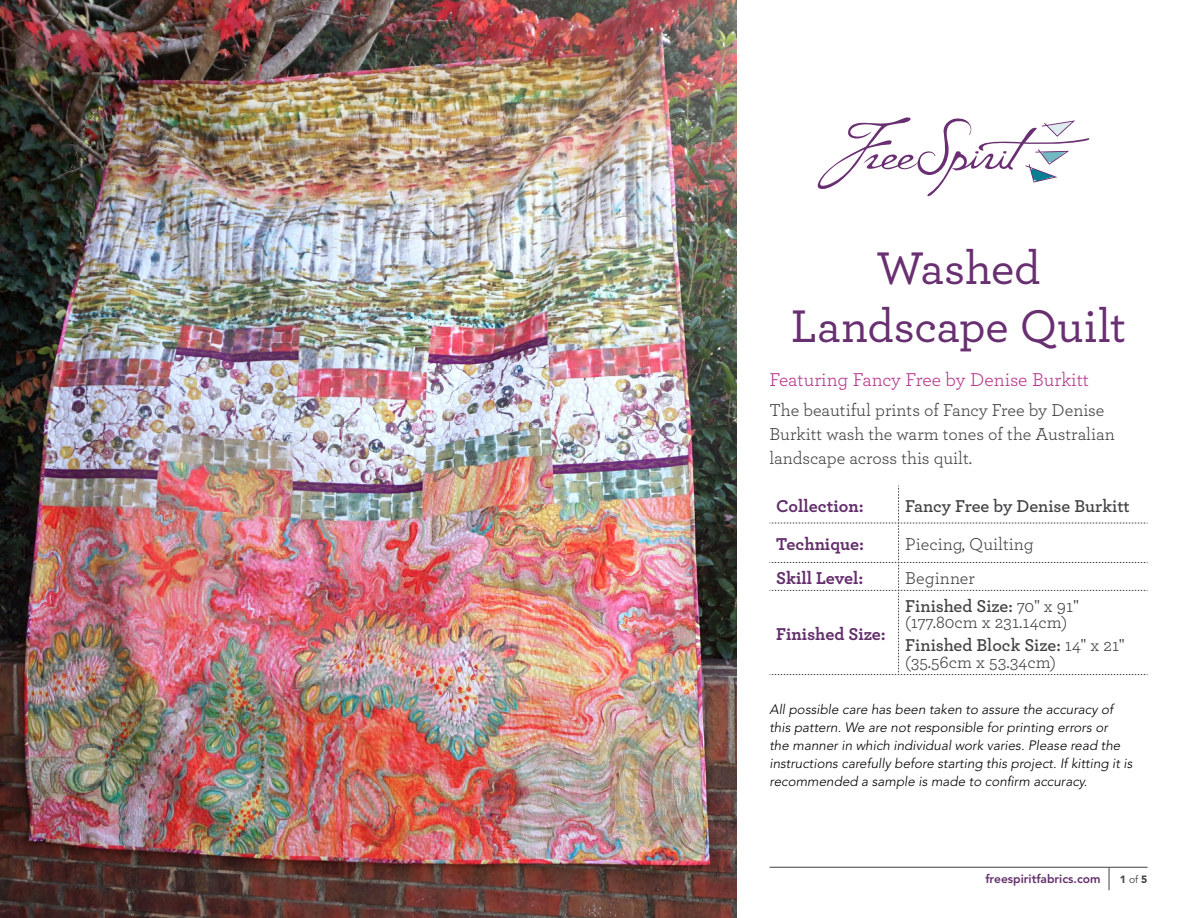
<style>
.page{position:relative;width:1188px;height:918px;background:#fff}
.page>*{position:absolute;margin:0;border:0;box-sizing:border-box;transform-origin:0 0}
.t1{font:500 48px/57.6px "Archer";letter-spacing:-.005em;color:#682f71;text-align:center}
.t2{font:19.5px "Archer";color:#b5368a}
.t3{font:18px/24px "Archer";color:#414042}
.t4{font:700 18px "Archer";color:#632f6c}
.t5{font:600 18px "Archer";color:#414042}
.t6{font:italic 300 13.5px/18px "Avenir LT Std";color:#000}
.t7{font:800 12px "Avenir LT Std";color:#632f6c}
.t8{font:900 10.5px "Avenir LT Std";color:#414042}
.s1{font-weight:600}
.s2{font-size:16.5px}
.s3{font-weight:400}
</style>
<div class="page">
<svg style="left:817px;top:117px;width:273px;height:80px"></svg>
<svg style="left:1109px;top:868px;width:1px;height:22px"></svg>
<hr style="left:770px;top:867px;width:378px;height:1px;background:#414042">
<img style="left:0;top:0;width:736px;height:918px">
<svg style="left:770px;top:486px;width:378px;height:189px"></svg>
<h1 class="t1" style="left:791px;top:237px;width:337px">Washed<br>Landscape Quilt</h1>
<h2 class="t2" style="left:770px;top:366px;width:321px">Featuring Fancy Free by Denise Burkitt</h2>
<h3 class="t3" style="left:770px;top:398px;width:347px">The beautiful prints of Fancy Free by Denise<br>Burkitt wash the warm tones of the Australian landscape across this quilt.</h3>
<h3 class="t4" style="left:776px;top:491px;width:89px">Collection:</h3>
<h3 class="t5" style="left:905px;top:492px;width:226px">Fancy Free by Denise Burkitt</h3>
<h3 class="t4" style="left:776px;top:530px;width:89px">Technique:</h3>
<h3 class="t3" style="left:905px;top:531px;width:130px">Piecing, Quilting</h3>
<h3 class="t4" style="left:776px;top:563px;width:89px">Skill Level:</h3>
<h3 class="t3" style="left:905px;top:565px;width:71px">Beginner</h3>
<h3 class="t4" style="left:776px;top:619px;width:111px">Finished Size:</h3>
<h3 class="t3" style="left:905px;top:596px;width:175px;line-height:16.5px"><span class="s1">Finished Size:</span> 70" x 91" <span class="s2">(</span>177.80cm x 231.14cm<span class="s2">)</span></h3>
<h3 class="t3" style="left:905px;top:636px;width:221px;line-height:16.5px"><span class="s1">Finished Block Size:</span> 14" x 21" <span class="s2">(</span>35.56cm x 53.34cm<span class="s2">)</span></h3>
<p class="t6" style="left:769px;top:701px;width:365px">All possible care has been taken to assure the accuracy of this pattern. We are not responsible for printing errors or<br>the manner in which individual work varies. Please read the instructions carefully before starting this project. If kitting it is recommended a sample is made to confirm accuracy.</p>
<p class="t7" style="left:985px;top:872px;width:117px">freespiritfabrics.com</p>
<p class="t8" style="left:1120px;top:873px;width:29px">1 <span class="s3">of</span> 5</p>
</div>
